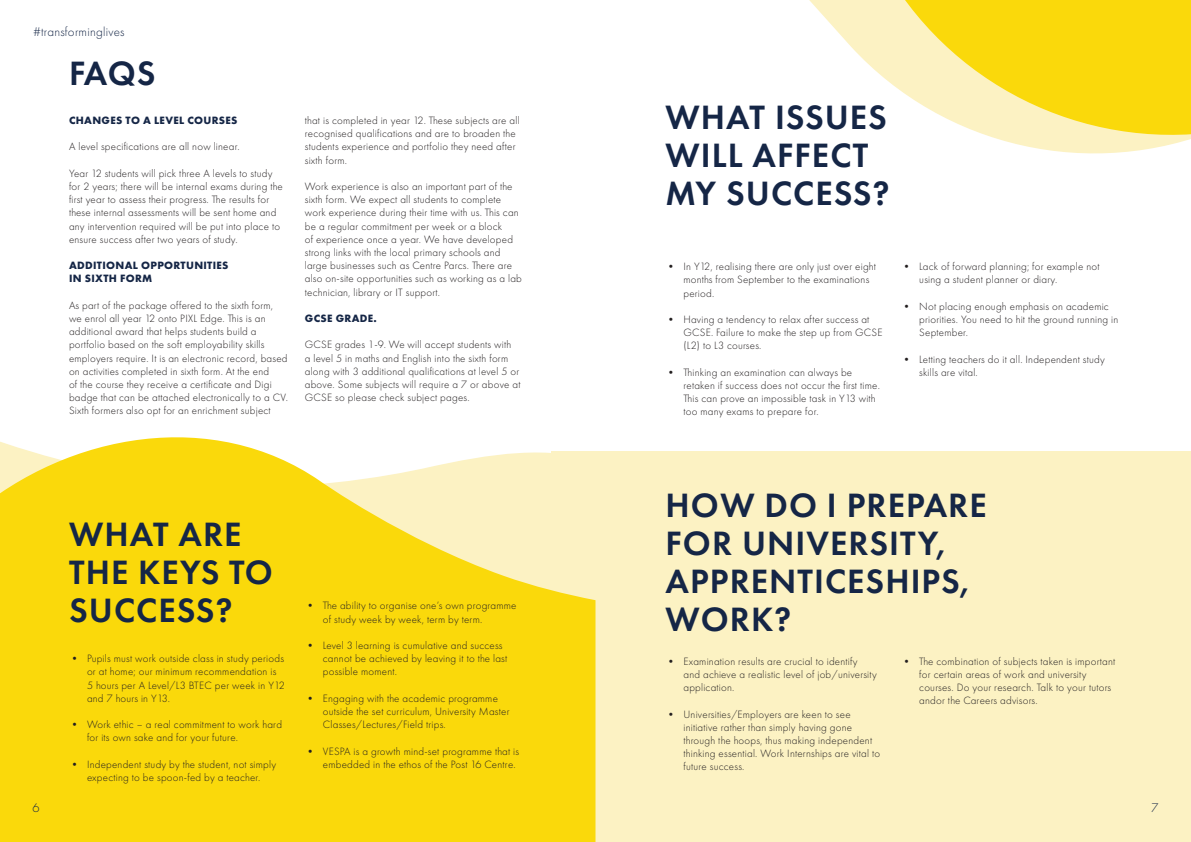
<style>
.page{position:relative;width:1191px;height:842px;background:#fff}
.page>*{position:absolute;margin:0;border:0;box-sizing:border-box;transform-origin:0 0}
.t1{font:600 35px/38px "Futura PT";letter-spacing:.03em;color:#152646}
.t2{font:300 13px "Futura PT";letter-spacing:.02em;color:#152646}
.t3{font:300 11px/13.2px "Futura PT";letter-spacing:.02em;color:#231f20}
.t4{font:700 11px/13.2px "Futura PT";letter-spacing:.03em;color:#152646}
</style>
<div class="page">
<div style="left:551px;top:452px;width:640px;height:390px;background:#fcf2c3"></div>
<svg style="left:809px;top:0;width:29px;height:32px"></svg>
<svg style="left:838px;top:0;width:353px;height:154px;fill:#fad90b"></svg>
<svg style="left:0;top:437px;width:595px;height:405px;background:#fadd29"></svg>
<p class="t2" style="left:33px;top:24px;width:93px">#transforminglives</p>
<p class="t1" style="left:69px;top:54px;width:88px">FAQS</p>
<p class="t4" style="left:69px;top:113px;width:170px">CHANGES TO A LEVEL COURSES</p>
<p class="t3" style="left:69px;top:140px;width:172px">A level specifications are all now linear.</p>
<p class="t3" style="left:69px;top:167px;width:215px">Year 12 students will pick three A levels to study for 2 years; there will be internal exams during the first year to assess their progress. The results for these internal assessments will be sent home and any intervention required will be put into place to ensure success after two years of study.</p>
<p class="t4" style="left:69px;top:259px;width:161px">ADDITIONAL OPPORTUNITIES<br>IN SIXTH FORM</p>
<p class="t3" style="left:69px;top:299px;width:220px">As part of the package offered to the sixth form, we enrol all year 12 onto PIXL Edge. This is an additional award that helps students build a portfolio based on the soft employability skills employers require. It is an electronic record, based on activities completed in sixth form. At the end<br>of the course they receive a certificate and Digi badge that can be attached electronically to a CV.</p>
<p class="t3" style="left:69px;top:404px;width:203px">Sixth formers also opt for an enrichment subject</p>
<p class="t3" style="left:305px;top:114px;width:216px">that is completed in year 12. These subjects are all recognised qualifications and are to broaden the students experience and portfolio they need after sixth form.</p>
<p class="t3" style="left:305px;top:180px;width:219px">Work experience is also an important part of the sixth form. We expect all students to complete work experience during their time with us. This can be a regular commitment per week or a block<br>of experience once a year. We have developed strong links with the local primary schools and large businesses such as Centre Parcs. There are also on-site opportunities such as working as a lab technician, library or IT support.</p>
<p class="t4" style="left:305px;top:311px;width:73px">GCSE GRADE.</p>
<p class="t3" style="left:305px;top:338px;width:217px">GCSE grades 1-9. We will accept students with<br>a level 5 in maths and English into the sixth form along with 3 additional qualifications at level 5 or above. Some subjects will require a 7 or above at GCSE so please check subject pages.</p>
<p class="t1" style="left:69px;top:514px;width:205px">WHAT ARE<br>THE KEYS TO<br>SUCCESS?</p>
<p class="t3" style="left:87px;top:652px;width:199px;text-indent:-18px">• Pupils must work outside class in study periods or at home; our minimum recommendation is 5 hours per A Level/L3 BTEC per week in Y12 and 7 hours in Y13.</p>
<p class="t3" style="left:87px;top:718px;width:197px;text-indent:-18px">• Work ethic – a real commitment to work hard for its own sake and for your future.</p>
<p class="t3" style="left:69px;top:758px;width:209px;text-align:center">• Independent study by the student, not simply expecting to be spoon-fed by a teacher.</p>
<p class="t3" style="left:323px;top:599px;width:195px;text-indent:-18px">• The ability to organise one’s own programme of study week by week, term by term.</p>
<p class="t3" style="left:323px;top:639px;width:186px;text-indent:-18px">• Level 3 learning is cumulative and success cannot be achieved by leaving it to the last possible moment.</p>
<p class="t3" style="left:323px;top:692px;width:188px;text-indent:-18px">• Engaging with the academic programme outside the set curriculum, University Master<br>Classes/Lectures/Field trips.</p>
<p class="t3" style="left:323px;top:744px;width:198px;text-indent:-18px">• VESPA is a growth mind-set programme that is embedded in the ethos of the Post 16 Centre.</p>
<p class="t1" style="left:665px;top:98px;width:225px">WHAT ISSUES<br>WILL AFFECT<br>MY SUCCESS?</p>
<p class="t3" style="left:683px;top:260px;width:194px;text-indent:-18px">• In Y12, realising there are only just over eight months from September to the examinations period.</p>
<p class="t3" style="left:683px;top:313px;width:201px;text-indent:-18px">• Having a tendency to relax after success at<br>GCSE. Failure to make the step up from GCSE (L2) to L3 courses.</p>
<p class="t3" style="left:683px;top:366px;width:198px;text-indent:-18px">• Thinking an examination can always be retaken if success does not occur the first time.<br>This can prove an impossible task in Y13 with too many exams to prepare for.</p>
<p class="t3" style="left:919px;top:260px;width:182px;text-indent:-18px">• Lack of forward planning; for example not using a student planner or diary.</p>
<p class="t3" style="left:919px;top:300px;width:200px;text-indent:-18px">• Not placing enough emphasis on academic priorities. You need to hit the ground running in<br>September.</p>
<p class="t3" style="left:919px;top:352px;width:187px;text-indent:-18px">• Letting teachers do it all. Independent study skills are vital.</p>
<p class="t1" style="left:665px;top:486px;width:323px">HOW DO I PREPARE<br>FOR UNIVERSITY,<br>APPRENTICESHIPS,</p>
<p class="t1" style="left:665px;top:600px;width:127px">WORK?</p>
<p class="t3" style="left:683px;top:654px;width:195px;text-indent:-18px">• Examination results are crucial to identify and achieve a realistic level of job/university application.</p>
<p class="t3" style="left:683px;top:707px;width:198px;text-indent:-18px">• Universities/Employers are keen to see initiative rather than simply having gone through the hoops, thus making independent thinking essential. Work Internships are vital to future success.</p>
<p class="t3" style="left:919px;top:654px;width:197px;text-indent:-18px">• The combination of subjects taken is important for certain areas of work and university courses. Do your research. Talk to your tutors andor the Careers advisors.</p>
<p class="t2" style="left:32px;top:800px;width:9px">6</p>
<p class="t2" style="left:1151px;top:800px;width:9px">7</p>
</div>
